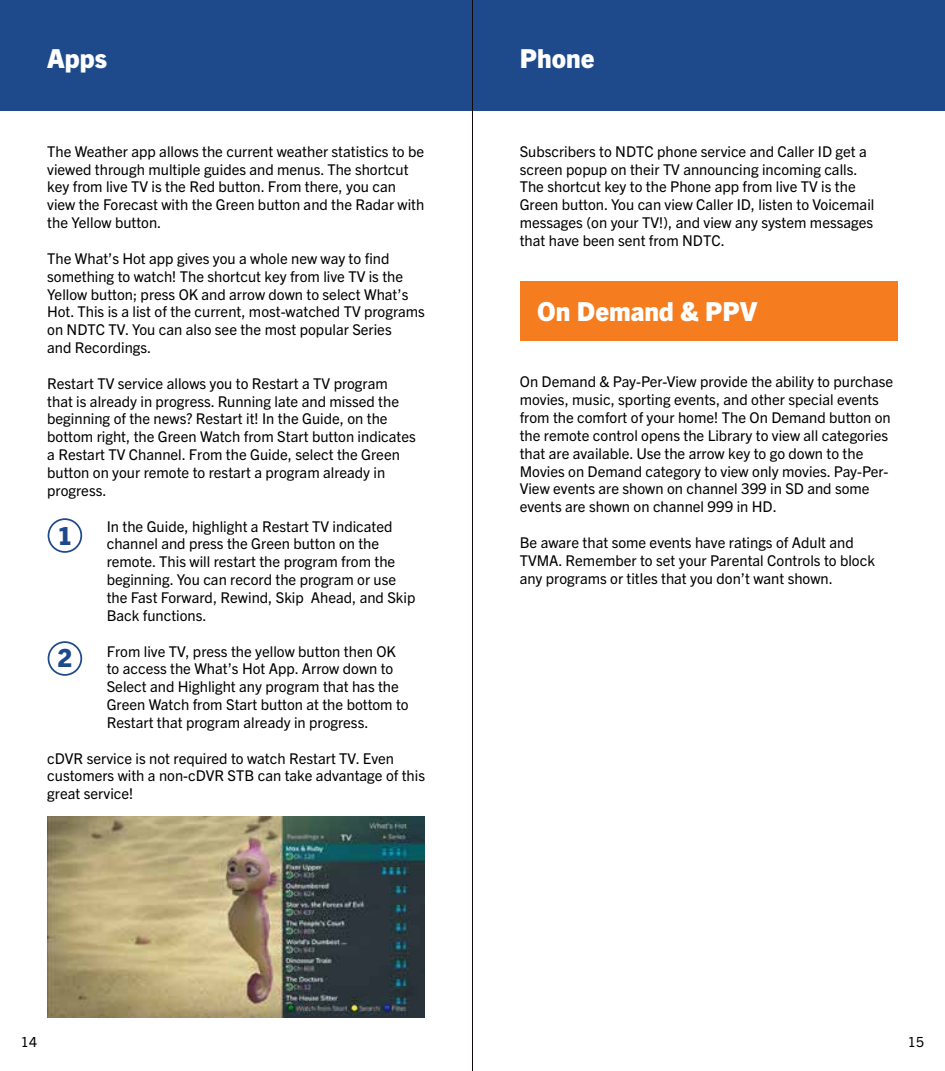
<style>
.page{position:relative;width:945px;height:1071px;background:#fff}
.page>*{position:absolute;margin:0;border:0;box-sizing:border-box;transform-origin:0 0}
.t1{font:800 26.25px "Trade Gothic Next LT Pro";color:#fff}
.t2{font:800 25.03px "Trade Gothic Next LT Pro";color:#1e4a8b}
.t3{font:14.88px/17.8px "Trade Gothic Next LT Pro";color:#000}
.t4{font:14px "Trade Gothic Next LT Pro";color:#000}
</style>
<div class="page">
<div style="left:0;top:0;width:472px;height:110px;background:#1e4a8b"></div>
<div style="left:472px;top:0;width:473px;height:110px;background:#1e4a8b"></div>
<img style="left:48px;top:817px;width:377px;height:201px">
<div style="left:520px;top:281px;width:378px;height:60px;background:#f57d20"></div>
<div style="left:48px;top:518px;width:34px;height:35px;border:2px solid #1e4a8b;border-radius:50%"></div>
<div style="left:48px;top:641px;width:34px;height:35px;border:2px solid #1e4a8b;border-radius:50%"></div>
<hr style="left:472px;top:0;width:1px;height:1071px;background:#fff">
<h1 class="t1" style="left:47px;top:40px;width:62px">Apps</h1>
<h1 class="t1" style="left:520px;top:40px;width:76px">Phone</h1>
<p class="t3" style="left:47px;top:141px;width:379px">The Weather app allows the current weather statistics to be viewed through multiple guides and menus. The shortcut key from live TV is the Red button. From there, you can view the Forecast with the Green button and the Radar with the Yellow button.</p>
<p class="t3" style="left:47px;top:249px;width:379px">The What’s Hot app gives you a whole new way to find something to watch! The shortcut key from live TV is the Yellow button; press OK and arrow down to select What’s Hot. This is a list of the current, most-watched TV programs on NDTC TV. You can also see the most popular Series<br>and Recordings.</p>
<p class="t3" style="left:47px;top:373px;width:370px">Restart TV service allows you to Restart a TV program that is already in progress. Running late and missed the beginning of the news? Restart it! In the Guide, on the bottom right, the Green Watch from Start button indicates a Restart TV Channel. From the Guide, select the Green button on your remote to restart a program already in progress.</p>
<p class="t3" style="left:107px;top:516px;width:310px">In the Guide, highlight a Restart TV indicated channel and press the Green button on the remote. This will restart the program from the beginning. You can record the program or use the Fast Forward, Rewind, Skip Ahead, and Skip Back functions.</p>
<p class="t3" style="left:107px;top:641px;width:304px">From live TV, press the yellow button then OK to access the What’s Hot App. Arrow down to Select and Highlight any program that has the Green Watch from Start button at the bottom to Restart that program already in progress.</p>
<p class="t3" style="left:47px;top:748px;width:379px">cDVR service is not required to watch Restart TV. Even customers with a non-cDVR STB can take advantage of this great service!</p>
<h2 class="t2" style="left:57px;top:518px;width:16px">1</h2>
<h2 class="t2" style="left:57px;top:641px;width:16px">2</h2>
<p class="t3" style="left:520px;top:141px;width:356px">Subscribers to NDTC phone service and Caller ID get a screen popup on their TV announcing incoming calls.<br>The shortcut key to the Phone app from live TV is the Green button. You can view Caller ID, listen to Voicemail messages (on your TV!), and view any system messages that have been sent from NDTC.</p>
<h1 class="t1" style="left:537px;top:293px;width:222px">On Demand &amp; PPV</h1>
<p class="t3" style="left:520px;top:372px;width:375px">On Demand &amp; Pay-Per-View provide the ability to purchase movies, music, sporting events, and other special events from the comfort of your home! The On Demand button on the remote control opens the Library to view all categories that are available. Use the arrow key to go down to the Movies on Demand category to view only movies. Pay-Per-View events are shown on channel 399 in SD and some events are shown on channel 999 in HD.</p>
<p class="t3" style="left:520px;top:533px;width:357px">Be aware that some events have ratings of Adult and<br>TVMA. Remember to set your Parental Controls to block any programs or titles that you don’t want shown.</p>
<p class="t4" style="left:21px;top:1033px;width:18px">14</p>
<p class="t4" style="left:908px;top:1033px;width:18px">15</p>
</div>
